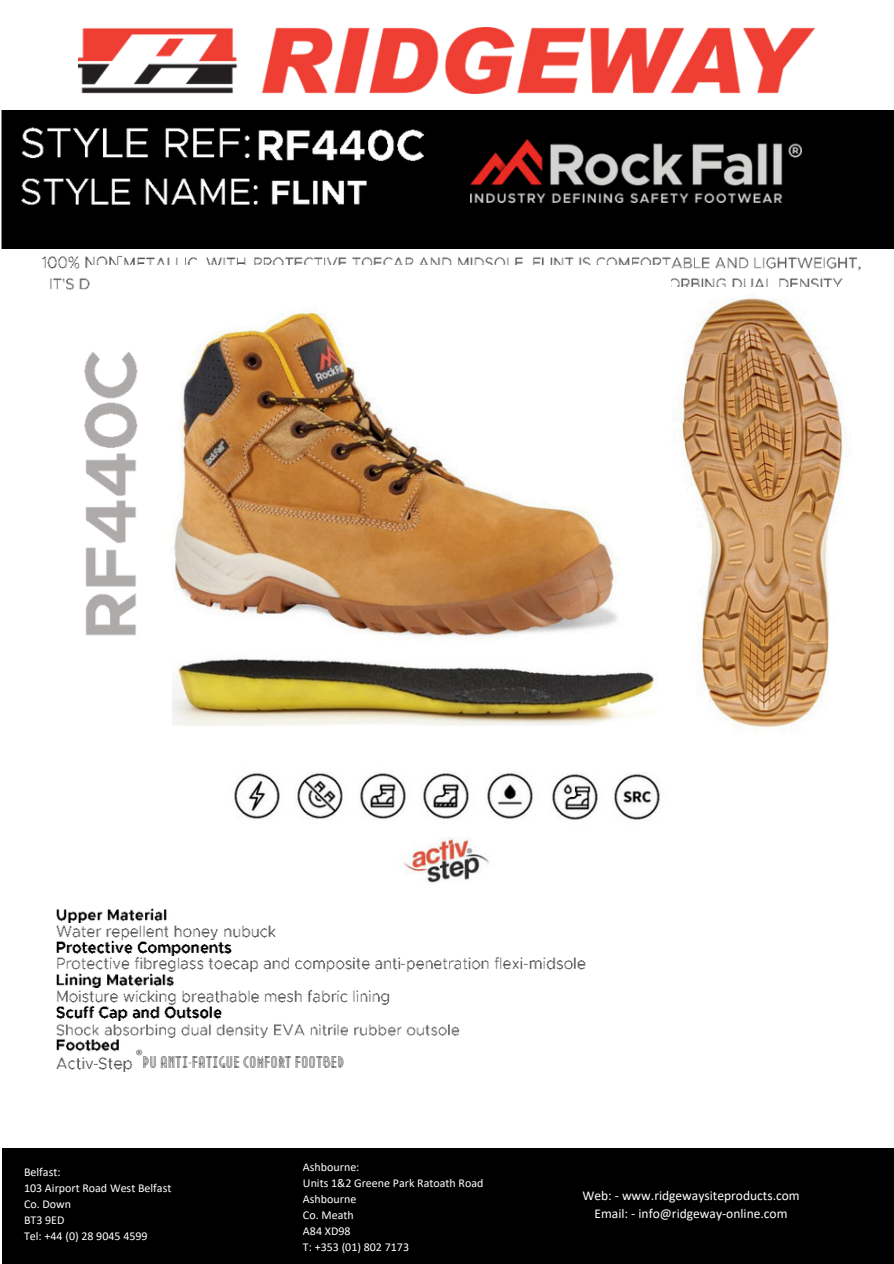
<style>
.page{position:relative;width:894px;height:1264px;background:#fff}
.page>*{position:absolute;margin:0;border:0;box-sizing:border-box;transform-origin:0 0}
.t1{font:15px "Metropolis 1920";color:#404040}
.t2{font:15px "Calibri";color:#595959}
.t3{font:13.5px/18px "Calibri";color:#fff;text-align:center}
.t4{font:12px "Calibri";color:#fff}
</style>
<div class="page">
<img style="left:42px;top:256px;width:77px;height:13px">
<img style="left:118px;top:255px;width:5px;height:8px">
<img style="left:124px;top:257px;width:122px;height:8px">
<img style="left:254px;top:257px;width:607px;height:14px">
<img style="left:50px;top:278px;width:793px;height:12px">
<img style="left:56px;top:908px;width:111px;height:14px">
<img style="left:56px;top:925px;width:220px;height:14px">
<img style="left:56px;top:940px;width:176px;height:15px">
<img style="left:57px;top:957px;width:529px;height:14px">
<img style="left:400px;top:957px;width:11px;height:14px">
<img style="left:523px;top:957px;width:11px;height:14px">
<img style="left:56px;top:973px;width:118px;height:14px">
<img style="left:57px;top:989px;width:333px;height:15px">
<img style="left:56px;top:1005px;width:166px;height:15px">
<img style="left:56px;top:1024px;width:404px;height:13px">
<img style="left:56px;top:1039px;width:63px;height:13px">
<img style="left:56px;top:1057px;width:77px;height:14px">
<img style="left:93px;top:1057px;width:12px;height:14px">
<img style="left:404px;top:837px;width:85px;height:46px">
<img style="left:172px;top:658px;width:484px;height:67px">
<img style="left:552px;top:774px;width:108px;height:46px">
<img style="left:234px;top:773px;width:299px;height:46px">
<div style="left:1px;top:110px;width:892px;height:139px;background:#000"></div>
<img style="left:20px;top:124px;width:267px;height:42px">
<img style="left:256px;top:127px;width:196px;height:41px">
<img style="left:20px;top:176px;width:261px;height:36px">
<img style="left:270px;top:177px;width:116px;height:33px">
<img style="left:470px;top:140px;width:331px;height:63px">
<img style="left:91px;top:266px;width:579px;height:373px">
<img style="left:84px;top:400px;width:66px;height:239px">
<img style="left:84px;top:331px;width:66px;height:69px">
<img style="left:663px;top:287px;width:180px;height:441px">
<img style="left:79px;top:27px;width:735px;height:67px">
<div style="left:2px;top:1148px;width:891px;height:115px;background:#000"></div>
<p class="t2" style="left:135px;top:1048px;width:9px">®</p>
<p class="t1" style="left:143px;top:1056px;width:203px">PU ANTI-FATIGUE COMFORT FOOTBED</p>
<p class="t4" style="left:24px;top:1167px;width:38px">Belfast:</p>
<p class="t4" style="left:24px;top:1183px;width:149px">103 Airport Road West Belfast</p>
<p class="t4" style="left:24px;top:1199px;width:49px">Co. Down</p>
<p class="t4" style="left:24px;top:1215px;width:42px">BT3 9ED</p>
<p class="t4" style="left:24px;top:1231px;width:125px">Tel: +44 (0) 28 9045 4599</p>
<p class="t4" style="left:303px;top:1161px;width:58px">Ashbourne:</p>
<p class="t4" style="left:303px;top:1177px;width:182px">Units 1&amp;2 Greene Park Ratoath Road</p>
<p class="t4" style="left:303px;top:1193px;width:55px">Ashbourne</p>
<p class="t4" style="left:303px;top:1209px;width:52px">Co. Meath</p>
<p class="t4" style="left:303px;top:1225px;width:49px">A84 XD98</p>
<p class="t4" style="left:303px;top:1241px;width:108px">T: +353 (01) 802 7173</p>
<p class="t3" style="left:582px;top:1187px;width:219px">Web: - www.ridgewaysiteproducts.com<br>Email: - info@ridgeway-online.com</p>
</div>
